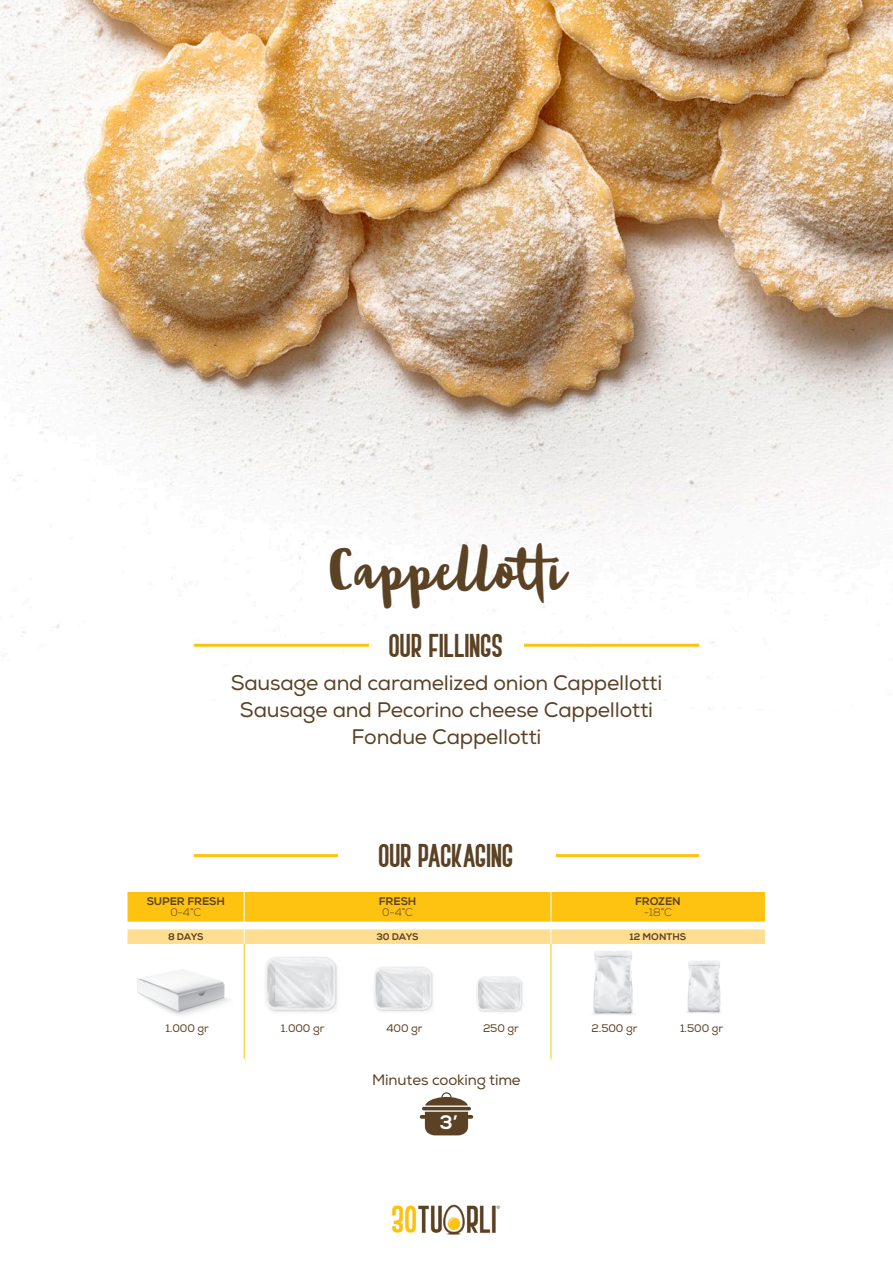
<style>
.page{position:relative;width:893px;height:1263px;background:#fff}
.page>*{position:absolute;margin:0;border:0;box-sizing:border-box;transform-origin:0 0}
.titoli_dx{font:48px "Blog Script";color:#5b4225}
.ripieni{font:21px "Nexa";letter-spacing:-.01em;color:#5b4225}
.t1{font:19.5px "BOVEN1";color:#5b4225}
.t2{font:800 19.5px "Nexa";color:#fff}
.ripieni-2{font:15px "Nexa";letter-spacing:-.01em;color:#5b4225}
.t3{font:10.95px "Nexa";letter-spacing:-.01em;color:#5b4225}
.t4{font:800 10.95px "Nexa";letter-spacing:-.01em;color:#5b4225}
.t5{font:300 10.95px "Nexa";color:#5b4225}
.t6{font:800 9.6px "Nexa";letter-spacing:-.01em;color:#5b4225}
</style>
<div class="page">
<img style="left:392px;top:1204px;width:109px;height:31px">
<img style="left:0;top:0;width:893px;height:656px">
<hr style="left:194px;top:644px;width:505px;height:3px;background:#fec210">
<div style="left:369px;top:633px;width:155px;height:42px;background:#fff"></div>
<hr style="left:194px;top:854px;width:505px;height:3px;background:#fec210">
<div style="left:338px;top:843px;width:217px;height:31px;background:#fff"></div>
<div style="left:128px;top:892px;width:637px;height:30px;background:#fec210"></div>
<svg style="left:128px;top:929px;width:637px;height:15px;background:#fede94"></svg>
<hr style="left:244px;top:892px;width:1px;height:30px;background:#fff">
<hr style="left:551px;top:892px;width:1px;height:30px;background:#fff">
<hr style="left:244px;top:944px;width:1px;height:115px;background:#fec210">
<hr style="left:551px;top:944px;width:1px;height:115px;background:#fec210">
<img style="left:137px;top:971px;width:92px;height:45px">
<img style="left:265px;top:957px;width:73px;height:55px">
<img style="left:374px;top:967px;width:59px;height:45px">
<img style="left:477px;top:977px;width:46px;height:35px">
<img style="left:593px;top:951px;width:40px;height:64px">
<img style="left:687px;top:961px;width:34px;height:52px">
<hr style="left:422px;top:1107px;width:49px;height:3px;background:#5b4225;border-radius:2px">
<svg style="left:425px;top:1092px;width:43px;height:13px"></svg>
<svg style="left:420px;top:1112px;width:53px;height:23px"></svg>
<p class="titoli_dx" style="left:328px;top:543px;width:244px">Cappellotti</p>
<p class="t1" style="left:390px;top:639px;width:115px">OUR FILLINGS</p>
<p class="ripieni" style="left:231px;top:670px;width:433px">Sausage and caramelized onion Cappellotti</p>
<p class="ripieni" style="left:240px;top:697px;width:415px">Sausage and Pecorino cheese Cappellotti</p>
<p class="ripieni" style="left:352px;top:724px;width:191px">Fondue Cappellotti</p>
<p class="t4" style="left:147px;top:895px;width:80px">SUPER FRESH</p>
<p class="t5" style="left:170px;top:906px;width:32px">0-4°C</p>
<p class="t1" style="left:379px;top:849px;width:136px">OUR PACKAGING</p>
<p class="t4" style="left:379px;top:895px;width:39px">FRESH</p>
<p class="t5" style="left:382px;top:906px;width:32px">0-4°C</p>
<p class="t4" style="left:635px;top:895px;width:47px">FROZEN</p>
<p class="t5" style="left:644px;top:906px;width:30px">-18°C</p>
<p class="t6" style="left:168px;top:931px;width:37px">8 DAYS</p>
<p class="t6" style="left:376px;top:931px;width:44px">30 DAYS</p>
<p class="t6" style="left:630px;top:931px;width:58px">12 MONTHS</p>
<p class="t3" style="left:165px;top:1021px;width:45px">1.000 gr</p>
<p class="t3" style="left:281px;top:1021px;width:45px">1.000 gr</p>
<p class="t3" style="left:386px;top:1021px;width:38px">400 gr</p>
<p class="t3" style="left:483px;top:1021px;width:37px">250 gr</p>
<p class="t3" style="left:592px;top:1021px;width:47px">2.500 gr</p>
<p class="t3" style="left:680px;top:1021px;width:45px">1.500 gr</p>
<p class="ripieni-2" style="left:372px;top:1071px;width:150px">Minutes cooking time</p>
<p class="t2" style="left:440px;top:1111px;width:19px">3’</p>
</div>
